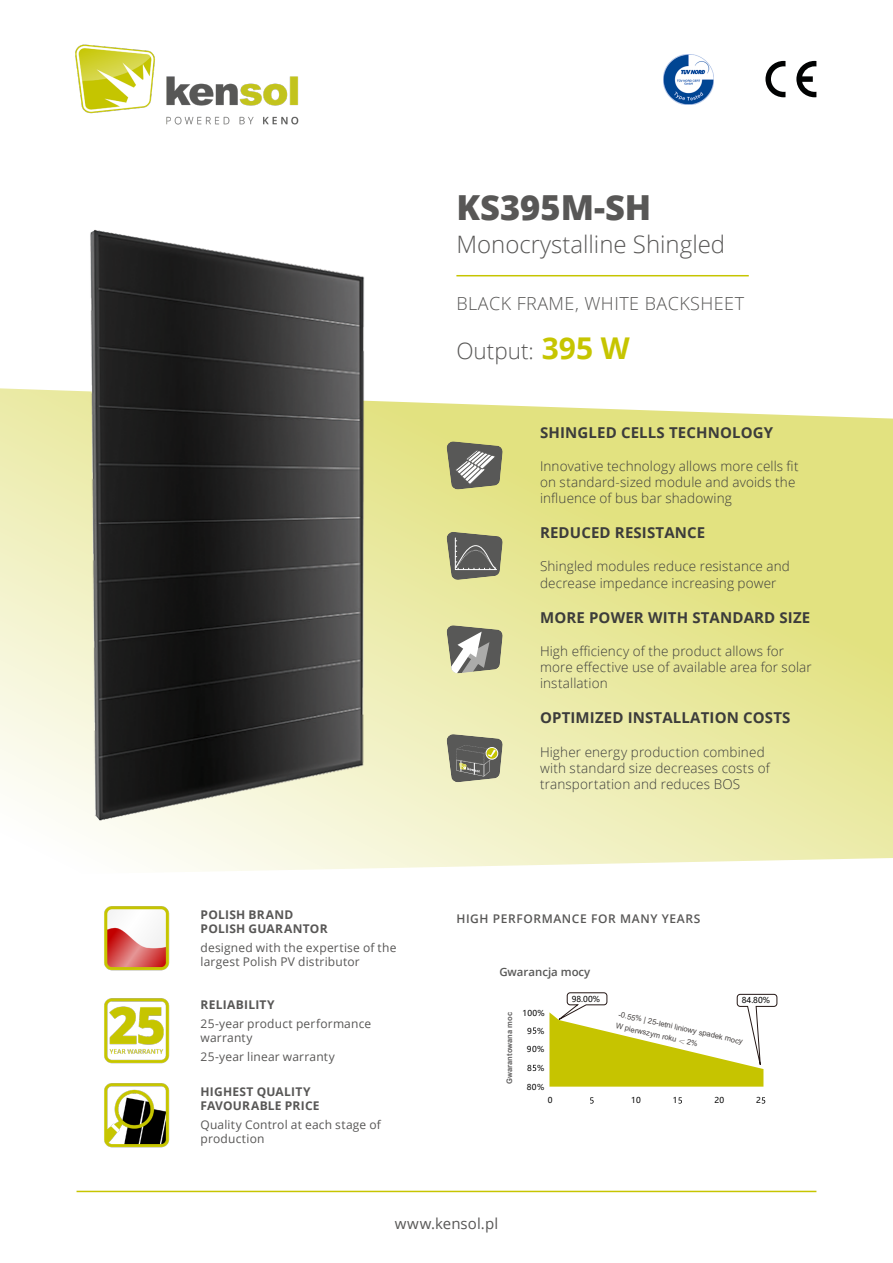
<style>
.page{position:relative;width:893px;height:1263px;background:#fff}
.page>*{position:absolute;margin:0;border:0;box-sizing:border-box;transform-origin:0 0}
.t1{font:800 34.5px "Open Sans";color:#585756}
.t2{font:300 24px "Open Sans";color:#585756}
.t3{font:300 22.5px "Open Sans";color:#585756}
.t4{font:300 18px "Open Sans";letter-spacing:.025em;color:#585756}
.t5{font:700 15px "Open Sans";letter-spacing:.01em;color:#3c3c3b}
.t6{font:15px "Open Sans";letter-spacing:.005em;color:#585756}
.t7{font:300 13.5px/16.2px "Open Sans";letter-spacing:.01em;color:#3c3c3b}
.t8{font:12px/14.4px "Open Sans";letter-spacing:.015em;color:#585756}
.t9{font:700 12px/14.4px "Open Sans";letter-spacing:.02em;color:#585756}
.t10{font:600 12px "Open Sans";letter-spacing:.05em;color:#585756}
.t11{font:600 11.4px "Open Sans";color:#585857}
.t12{font:8.1px "Microsoft Ya Hei";letter-spacing:.04em;color:#030303}
.t13{font:7.65px/12.1px "Arial";color:#454140}
.t14{font:700 7.65px "Arial";color:#646363}
.s1{font-weight:700;font-size:30px;color:#c6c500}
.s2{font-family:"Adobe Song Std";font-weight:300}
</style>
<div class="page">
<img style="left:75px;top:44px;width:224px;height:77px">
<svg style="left:630px;top:409px;width:263px;height:455px;background:#e6e692"></svg>
<hr style="left:456px;top:275px;width:293px;height:1px;background:#c6c500">
<svg style="left:765px;top:61px;width:20px;height:36px"></svg>
<svg style="left:796px;top:61px;width:20px;height:36px"></svg>
<img style="left:663px;top:54px;width:50px;height:50px">
<img style="left:104px;top:928px;width:66px;height:43px">
<img style="left:104px;top:1083px;width:66px;height:65px">
<svg style="left:590px;top:1097px;width:4px;height:6px"></svg>
<svg style="left:678px;top:1097px;width:4px;height:6px"></svg>
<svg style="left:762px;top:1097px;width:3px;height:6px"></svg>
<svg style="left:533px;top:1065px;width:3px;height:6px"></svg>
<svg style="left:533px;top:1027px;width:3px;height:7px"></svg>
<svg style="left:549px;top:992px;width:228px;height:95px"></svg>
<img style="left:104px;top:998px;width:66px;height:66px">
<hr style="left:77px;top:1191px;width:739px;height:1px;background:#c6c500">
<img style="left:0;top:121px;width:630px;height:807px">
<h1 class="t1" style="left:456px;top:181px;width:196px">KS395M-SH</h1>
<h2 class="t2" style="left:456px;top:228px;width:270px">Monocrystalline Shingled</h2>
<h3 class="t4" style="left:456px;top:291px;width:289px">BLACK FRAME, WHITE BACKSHEET</h3>
<h3 class="t3" style="left:456px;top:336px;width:175px">Output: <span class="s1">395 W</span></h3>
<p class="t9" style="left:201px;top:907px;width:129px">POLISH BRAND<br>POLISH GUARANTOR</p>
<p class="t8" style="left:201px;top:940px;width:197px">designed with the expertise of the largest Polish PV distributor</p>
<p class="t9" style="left:201px;top:997px;width:76px">RELIABILITY</p>
<p class="t8" style="left:201px;top:1016px;width:172px">25-year product performance warranty</p>
<p class="t8" style="left:201px;top:1049px;width:136px">25-year linear warranty</p>
<p class="t9" style="left:201px;top:1084px;width:121px">HIGHEST QUALITY<br>FAVOURABLE PRICE</p>
<p class="t8" style="left:201px;top:1117px;width:182px">Quality Control at each stage of production</p>
<p class="t5" style="left:540px;top:422px;width:235px">SHINGLED CELLS TECHNOLOGY</p>
<p class="t7" style="left:540px;top:457px;width:260px">Innovative technology allows more cells fit on standard-sized module and avoids the influence of bus bar shadowing</p>
<p class="t5" style="left:540px;top:522px;width:167px">REDUCED RESISTANCE</p>
<p class="t7" style="left:540px;top:558px;width:251px">Shingled modules reduce resistance and decrease impedance increasing power</p>
<p class="t5" style="left:540px;top:607px;width:272px">MORE POWER WITH STANDARD SIZE</p>
<p class="t7" style="left:540px;top:642px;width:273px">High efficiency of the product allows for more effective use of available area for solar installation</p>
<p class="t5" style="left:540px;top:707px;width:252px">OPTIMIZED INSTALLATION COSTS</p>
<p class="t7" style="left:540px;top:743px;width:231px">Higher energy production combined with standard size decreases costs of transportation and reduces BOS</p>
<p class="t10" style="left:456px;top:910px;width:245px">HIGH PERFORMANCE FOR MANY YEARS</p>
<p class="t11" style="left:499px;top:964px;width:93px">Gwarancja mocy</p>
<p class="t14" style="left:504px;top:1084px;width:73px;rotate:-90deg">Gwarantowana moc</p>
<p class="t13" style="left:620px;top:1008px;width:129px;rotate:13deg">-0.55% | 25-letni liniowy spadek mocy<br>W pierwszym roku <span class="s2">＜</span> 2%</p>
<p class="t12" style="left:548px;top:1095px;width:6px">0</p>
<p class="t12" style="left:631px;top:1095px;width:11px">10</p>
<p class="t12" style="left:673px;top:1095px;width:6px">1</p>
<p class="t12" style="left:714px;top:1095px;width:11px">20</p>
<p class="t12" style="left:756px;top:1095px;width:6px">2</p>
<p class="t12" style="left:572px;top:993px;width:30px">98.00%</p>
<p class="t12" style="left:742px;top:995px;width:30px">84.80%</p>
<p class="t12" style="left:522px;top:1008px;width:24px">100%</p>
<p class="t12" style="left:527px;top:1025px;width:19px">9 %</p>
<p class="t12" style="left:527px;top:1043px;width:19px">90%</p>
<p class="t12" style="left:527px;top:1062px;width:19px">8 %</p>
<p class="t12" style="left:527px;top:1081px;width:19px">80%</p>
<p class="t6" style="left:395px;top:1213px;width:105px">www.kensol.pl</p>
</div>
